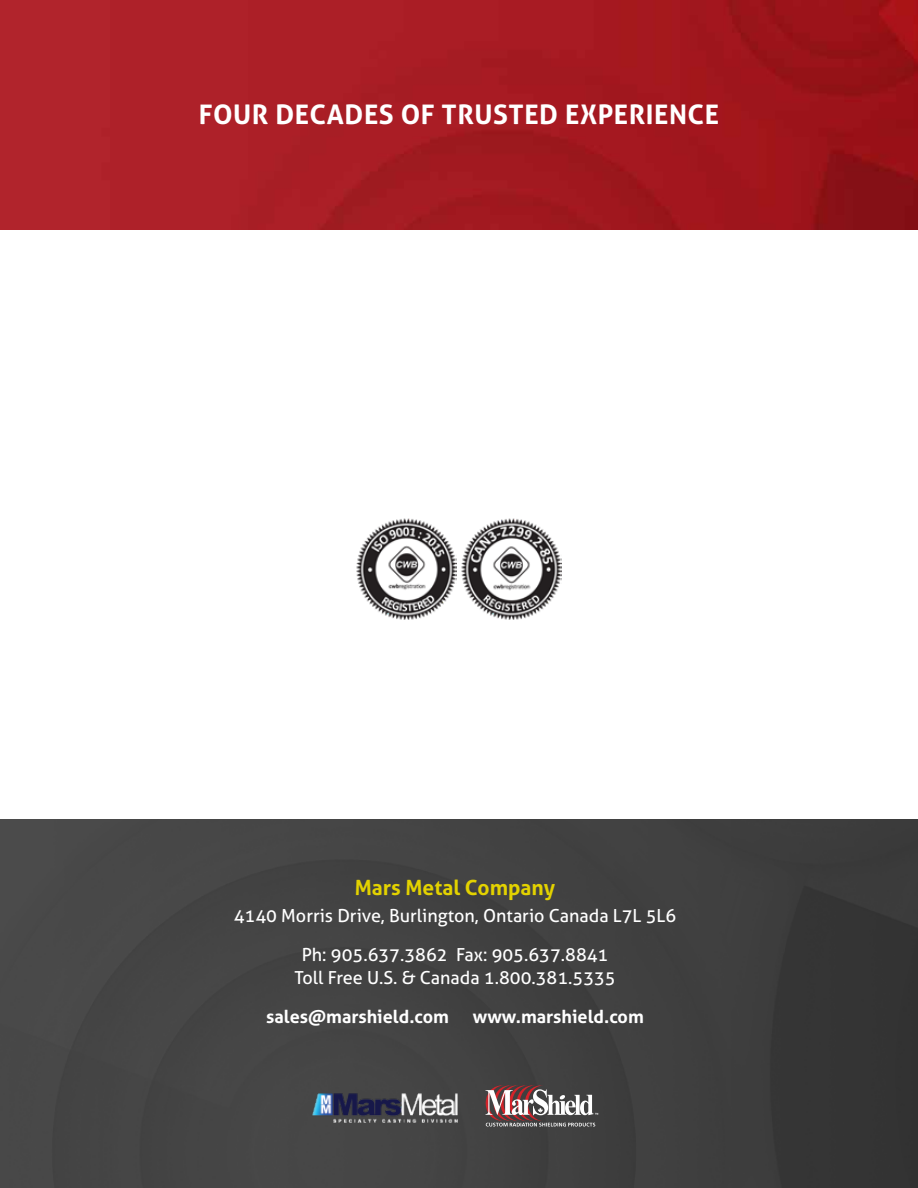
<style>
.page{position:relative;width:918px;height:1188px;background:#fff}
.page>*{position:absolute;margin:0;border:0;box-sizing:border-box;transform-origin:0 0}
.t1{font:700 27px "Aller";letter-spacing:.02em;color:#fff}
.t2{font:700 21px "Aller";color:#e3d200}
.t3{font:18px/39px "Aller";color:#fff;text-align:center}
.t4{font:700 18px "Aller";color:#fff}
</style>
<div class="page">
<img style="left:357px;top:519px;width:100px;height:100px">
<img style="left:461px;top:519px;width:100px;height:100px">
<img style="left:0;top:0;width:918px;height:230px">
<img style="left:0;top:819px;width:918px;height:369px">
<img style="left:312px;top:1093px;width:147px;height:31px">
<svg style="left:486px;top:1084px;width:112px;height:43px"></svg>
<h1 class="t1" style="left:199px;top:98px;width:522px">FOUR DECADES OF TRUSTED EXPERIENCE</h1>
<p class="t2" style="left:355px;top:875px;width:202px">Mars Metal Company</p>
<p class="t3" style="left:234px;top:897px;width:444px">4140 Morris Drive, Burlington, Ontario Canada L7L 5L6<br>Ph: 905.637.3862 Fax: 905.637.8841</p>
<p class="t3" style="left:294px;top:958px;width:323px">Toll Free U.S. &amp; Canada 1.800.381.5335</p>
<p class="t4" style="left:266px;top:1005px;width:184px">sales@marshield.com</p>
<p class="t4" style="left:473px;top:1005px;width:173px">www.marshield.com</p>
</div>
